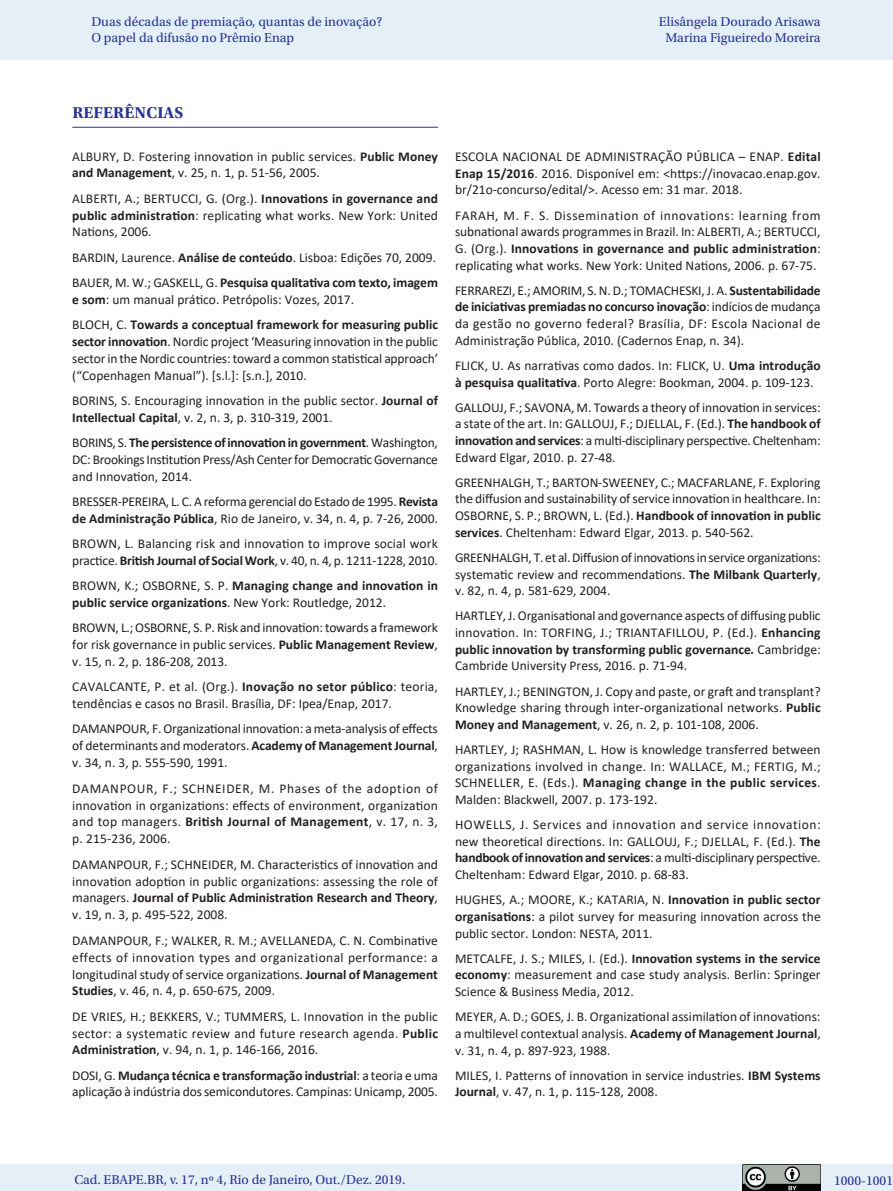
<style>
.page{position:relative;width:893px;height:1191px;background:#fff}
.page>*{position:absolute;margin:0;border:0;box-sizing:border-box;transform-origin:0 0}
._07_1_sub_1{font:700 16.5px "Utopia Std";letter-spacing:.01em;color:#2b3393}
.Referencias{font:13.5px/16.6px "Calibri";color:#231f20;text-align:justify}
.t1{font:13.5px/16.5px "Utopia Std";color:#2b3393}
.Referencias-2{font:13.5px/16.8px "Calibri";letter-spacing:-.02em;color:#231f20}
.Referencias-3{font:700 13.5px/16.8px "Calibri";color:#231f20}
.s1{font-weight:700}
.s2{font-weight:400}
.s3{font-weight:700;font-style:italic}
</style>
<div class="page">
<div style="left:0;top:0;width:893px;height:60px;background:#e4eff8"></div>
<div style="left:0;top:1164px;width:893px;height:27px;background:#e4eff8"></div>
<img style="left:743px;top:1164px;width:78px;height:27px">
<hr style="left:72px;top:127px;width:366px;height:1px;background:#2b3393">
<p class="t1" style="left:91px;top:13px;width:292px">Duas décadas de premiação, quantas de inovação?<br>O papel da difusão no Prêmio Enap</p>
<p class="t1" style="left:659px;top:13px;width:163px;text-align:center">Elisângela Dourado Arisawa<br>Marina Figueiredo Moreira</p>
<p class="_07_1_sub_1" style="left:72px;top:103px;width:113px">REFERÊNCIAS</p>
<p class="Referencias" style="left:72px;top:147px;width:367px">ALBURY, D. Fostering innovation in public services. <span class="s1">Public Money and Management</span>, v. 25, n. 1, p. 51-56, 2005.</p>
<p class="Referencias" style="left:72px;top:190px;width:367px">ALBERTI, A.; BERTUCCI, G. (Org.). <span class="s1">Innovations in governance and public administration</span>: replicating what works. New York: United Nations, 2006.</p>
<p class="Referencias" style="left:72px;top:248px;width:365px">BARDIN, Laurence. <span class="s1">Análise de conteúdo</span>. Lisboa: Edições 70, 2009.</p>
<p class="Referencias" style="left:72px;top:274px;width:367px">BAUER, M. W.; GASKELL, G. <span class="s1">Pesquisa qualitativa com texto, imagem e som</span>: um manual prático. Petrópolis: Vozes, 2017.</p>
<p class="Referencias" style="left:72px;top:316px;width:367px">BLOCH, C. <span class="s1">Towards a conceptual framework for measuring public sector innovation</span>. Nordic project ‘Measuring innovation in the public sector in the Nordic countries: toward a common statistical approach’ (“Copenhagen Manual”). [s.l.]: [s.n.], 2010.</p>
<p class="Referencias" style="left:72px;top:392px;width:367px">BORINS, S. Encouraging innovation in the public sector. <span class="s1">Journal of<br>Intellectual Capital</span>, v. 2, n. 3, p. 310-319, 2001.</p>
<p class="Referencias" style="left:72px;top:434px;width:367px">BORINS, S. <span class="s1">The persistence of innovation in government</span>. Washington, DC: Brookings Institution Press/Ash Center for Democratic Governance and Innovation, 2014.</p>
<p class="Referencias-2" style="left:72px;top:493px;width:367px">BRESSER-PEREIRA, L. C. A reforma gerencial do Estado de 1995. <span class="s1">Revista de Administração Pública</span>, Rio de Janeiro, v. 34, n. 4, p. 7-26, 2000.</p>
<p class="Referencias" style="left:72px;top:535px;width:367px">BROWN, L. Balancing risk and innovation to improve social work practice. <span class="s1">British Journal of Social Work</span>, v. 40, n. 4, p. 1211-1228, 2010.</p>
<p class="Referencias-3" style="left:72px;top:577px;width:367px"><span class="s2">BROWN, K.; OSBORNE, S. P.</span> Managing change and innovation in public service organizations<span class="s2">. New York: Routledge, 2012.</span></p>
<p class="Referencias" style="left:72px;top:619px;width:367px">BROWN, L.; OSBORNE, S. P. Risk and innovation: towards a framework for risk governance in public services. <span class="s1">Public Management Review</span>, v. 15, n. 2, p. 186-208, 2013.</p>
<p class="Referencias" style="left:72px;top:678px;width:367px">CAVALCANTE, P. et al. (Org.). <span class="s1">Inovação no setor público</span>: teoria, tendências e casos no Brasil. Brasília, DF: Ipea/Enap, 2017.</p>
<p class="Referencias" style="left:72px;top:720px;width:367px">DAMANPOUR, F. Organizational innovation: a meta-analysis of effects of determinants and moderators. <span class="s1">Academy of Management Journal</span>, v. 34, n. 3, p. 555-590, 1991.</p>
<p class="Referencias" style="left:72px;top:779px;width:367px">DAMANPOUR, F.; SCHNEIDER, M. Phases of the adoption of innovation in organizations: effects of environment, organization and top managers. <span class="s1">British Journal of Management</span>, v. 17, n. 3, p. 215-236, 2006.</p>
<p class="Referencias" style="left:72px;top:855px;width:367px">DAMANPOUR, F.; SCHNEIDER, M. Characteristics of innovation and innovation adoption in public organizations: assessing the role of managers. <span class="s1">Journal of Public Administration Research and Theory</span>, v. 19, n. 3, p. 495-522, 2008.</p>
<p class="Referencias" style="left:72px;top:931px;width:367px">DAMANPOUR, F.; WALKER, R. M.; AVELLANEDA, C. N. Combinative effects of innovation types and organizational performance: a longitudinal study of service organizations. <span class="s1">Journal of Management Studies</span>, v. 46, n. 4, p. 650-675, 2009.</p>
<p class="Referencias" style="left:72px;top:1007px;width:367px">DE VRIES, H.; BEKKERS, V.; TUMMERS, L. Innovation in the public sector: a systematic review and future research agenda. <span class="s1">Public Administration</span>, v. 94, n. 1, p. 146-166, 2016.</p>
<p class="Referencias" style="left:72px;top:1066px;width:367px">DOSI, G. <span class="s1">Mudança técnica e transformação industrial</span>: a teoria e uma aplicação à indústria dos semicondutores. Campinas: Unicamp, 2005.</p>
<p class="Referencias" style="left:455px;top:148px;width:367px">ESCOLA NACIONAL DE ADMINISTRAÇÃO PÚBLICA – ENAP. <span class="s1">Edital Enap 15/2016</span>. 2016. Disponível em: &lt;https://inovacao.enap.gov. br/21o-concurso/edital/&gt;. Acesso em: 31 mar. 2018.</p>
<p class="Referencias" style="left:455px;top:206px;width:367px">FARAH, M. F. S. Dissemination of innovations: learning from subnational awards programmes in Brazil. In: ALBERTI, A.; BERTUCCI, G. (Org.). <span class="s1">Innovations in governance and public administration</span>: replicating what works. New York: United Nations, 2006. p. 67-75.</p>
<p class="Referencias" style="left:455px;top:281px;width:367px">FERRAREZI, E.; AMORIM, S. N. D.; TOMACHESKI, J. A. <span class="s1">Sustentabilidade de iniciativas premiadas no concurso inovação</span>: indícios de mudança da gestão no governo federal? Brasília, DF: Escola Nacional de Administração Pública, 2010. (Cadernos Enap, n. 34).</p>
<p class="Referencias" style="left:455px;top:357px;width:367px">FLICK, U. As narrativas como dados. In: FLICK, U. <span class="s1">Uma introdução à pesquisa qualitativa</span>. Porto Alegre: Bookman, 2004. p. 109-123.</p>
<p class="Referencias" style="left:455px;top:398px;width:367px">GALLOUJ, F.; SAVONA, M. Towards a theory of innovation in services: a state of the art. In: GALLOUJ, F.; DJELLAL, F. (Ed.). <span class="s1">The handbook of innovation and services</span>: a multi-disciplinary perspective. Cheltenham:<br>Edward Elgar, 2010. p. 27-48.</p>
<p class="Referencias" style="left:455px;top:473px;width:367px">GREENHALGH, T.; BARTON-SWEENEY, C.; MACFARLANE, F. Exploring the diffusion and sustainability of service innovation in healthcare. In:<br>OSBORNE, S. P.; BROWN, L. (Ed.). <span class="s1">Handbook of innovation in public services</span>. Cheltenham: Edward Elgar, 2013. p. 540-562.</p>
<p class="Referencias" style="left:455px;top:549px;width:367px">GREENHALGH, T. et al. Diffusion of innovations in service organizations: systematic review and recommendations. <span class="s1">The Milbank Quarterly</span>, v. 82, n. 4, p. 581-629, 2004.</p>
<p class="Referencias" style="left:455px;top:607px;width:367px">HARTLEY, J. Organisational and governance aspects of diffusing public innovation. In: TORFING, J.; TRIANTAFILLOU, P. (Ed.). <span class="s1">Enhancing public innovation by transforming public governance</span><span class="s3">.</span> Cambridge:<br>Cambride University Press, 2016. p. 71-94.</p>
<p class="Referencias" style="left:455px;top:682px;width:367px">HARTLEY, J.; BENINGTON, J. Copy and paste, or graft and transplant?<br>Knowledge sharing through inter-organizational networks. <span class="s1">Public Money and Management</span>, v. 26, n. 2, p. 101-108, 2006.</p>
<p class="Referencias" style="left:455px;top:741px;width:367px">HARTLEY, J; RASHMAN, L. How is knowledge transferred between organizations involved in change. In: WALLACE, M.; FERTIG, M.; SCHNELLER, E. (Eds.). <span class="s1">Managing change in the public services</span>.<br>Malden: Blackwell, 2007. p. 173-192.</p>
<p class="Referencias" style="left:455px;top:816px;width:367px">HOWELLS, J. Services and innovation and service innovation: new theoretical directions. In: GALLOUJ, F.; DJELLAL, F. (Ed.). <span class="s1">The handbook of innovation and services</span>: a multi-disciplinary perspective.<br>Cheltenham: Edward Elgar, 2010. p. 68-83.</p>
<p class="Referencias" style="left:455px;top:891px;width:367px">HUGHES, A.; MOORE, K.; KATARIA, N. <span class="s1">Innovation in public sector organisations</span>: a pilot survey for measuring innovation across the public sector. London: NESTA, 2011.</p>
<p class="Referencias" style="left:455px;top:949px;width:367px">METCALFE, J. S.; MILES, I. (Ed.). <span class="s1">Innovation systems in the service economy</span>: measurement and case study analysis. Berlin: Springer Science &amp; Business Media, 2012.</p>
<p class="Referencias" style="left:455px;top:1008px;width:367px">MEYER, A. D.; GOES, J. B. Organizational assimilation of innovations: a multilevel contextual analysis. <span class="s1">Academy of Management Journal</span>, v. 31, n. 4, p. 897-923, 1988.</p>
<p class="Referencias" style="left:455px;top:1066px;width:367px">MILES, I. Patterns of innovation in service industries. <span class="s1">IBM Systems<br>Journal</span>, v. 47, n. 1, p. 115-128, 2008.</p>
<p class="t1" style="left:74px;top:1171px;width:333px">Cad. EBAPE.BR, v. 17, nº 4, Rio de Janeiro, Out./Dez. 2019.</p>
<p class="t1" style="left:834px;top:1172px;width:60px">1000-1001</p>
</div>
